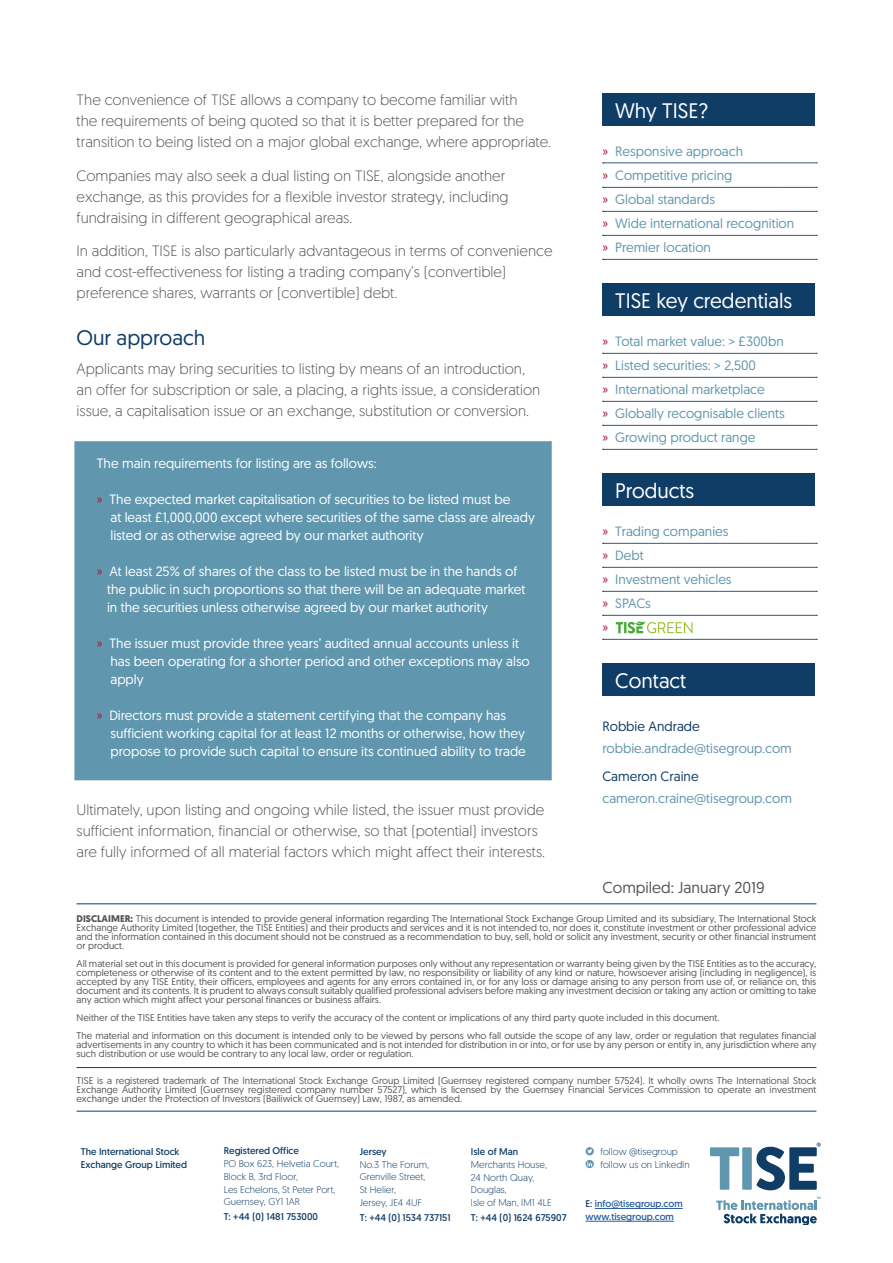
<style>
.page{position:relative;width:893px;height:1263px;background:#fff}
.page>*{position:absolute;margin:0;border:0;box-sizing:border-box;transform-origin:0 0}
.t1{font:21px "Geomanist";color:#fff}
.t2{font:21px "Geomanist";color:#103d66}
.t3{font:15.75px "Geomanist";color:#575756}
.t4{font:300 15px/21px "Geomanist";color:#575756}
.t5{font:13.5px/18px "Geomanist";color:#fff}
.t6{font:13.5px/24px "Geomanist";color:#6197ae}
.t7{font:13.5px "Geomanist";color:#103d66}
.t8{font:9.75px/9px "Geomanist";color:#575756;text-align:justify}
.t9{font:300 9.75px/12.8px "Geomanist";color:#103d66}
.t10{font:9.75px/12.8px "Geomanist";color:#103d66}
.t11{font:9.75px/12.8px "Geomanist";color:#275b9b}
.s1{color:#a41c39}
.s2{font-weight:700}
.s3{color:#103d66}
</style>
<div class="page">
<div style="left:74px;top:441px;width:478px;height:339px;background:#6197ae;border:2px solid #6197ae"></div>
<svg style="left:603px;top:163px;width:214px;height:1px"></svg>
<svg style="left:603px;top:187px;width:214px;height:1px"></svg>
<svg style="left:603px;top:211px;width:214px;height:1px"></svg>
<svg style="left:603px;top:235px;width:214px;height:1px"></svg>
<svg style="left:603px;top:259px;width:214px;height:1px"></svg>
<svg style="left:603px;top:353px;width:214px;height:1px"></svg>
<svg style="left:603px;top:377px;width:214px;height:1px"></svg>
<svg style="left:603px;top:401px;width:214px;height:1px"></svg>
<svg style="left:603px;top:425px;width:214px;height:1px"></svg>
<svg style="left:603px;top:449px;width:214px;height:1px"></svg>
<svg style="left:603px;top:543px;width:214px;height:1px"></svg>
<svg style="left:603px;top:567px;width:214px;height:1px"></svg>
<svg style="left:603px;top:591px;width:214px;height:1px"></svg>
<svg style="left:603px;top:639px;width:214px;height:1px"></svg>
<div style="left:602px;top:94px;width:213px;height:32px;background:#103d66"></div>
<div style="left:602px;top:284px;width:213px;height:32px;background:#103d66"></div>
<div style="left:602px;top:473px;width:213px;height:33px;background:#103d66"></div>
<div style="left:602px;top:663px;width:213px;height:33px;background:#103d66"></div>
<svg style="left:710px;top:1147px;width:29px;height:43px"></svg>
<div style="left:742px;top:1147px;width:10px;height:43px;background:#6197ae"></div>
<svg style="left:756px;top:1143px;width:65px;height:47px"></svg>
<svg style="left:716px;top:1197px;width:105px;height:28px"></svg>
<hr style="left:595px;top:1208px;width:88px;height:1px;background:#275b9b">
<hr style="left:585px;top:1221px;width:89px;height:1px;background:#275b9b">
<svg style="left:585px;top:1147px;width:9px;height:8px"></svg>
<svg style="left:587px;top:1149px;width:5px;height:4px"></svg>
<svg style="left:585px;top:1160px;width:9px;height:8px"></svg>
<svg style="left:587px;top:1162px;width:5px;height:4px"></svg>
<hr style="left:77px;top:903px;width:739px;height:1px;background:#103d66">
<hr style="left:77px;top:1067px;width:739px;height:1px;background:#103d66">
<hr style="left:77px;top:1111px;width:739px;height:1px;background:#103d66">
<svg style="left:603px;top:615px;width:214px;height:18px"></svg>
<h3 class="t4" style="left:77px;top:89px;width:476px">The convenience of TISE allows a company to become familiar with<br>the requirements of being quoted so that it is better prepared for the transition to being listed on a major global exchange, where appropriate.</h3>
<h3 class="t4" style="left:77px;top:164px;width:433px">Companies may also seek a dual listing on TISE, alongside another exchange, as this provides for a flexible investor strategy, including fundraising in different geographical areas.</h3>
<h3 class="t4" style="left:77px;top:240px;width:478px">In addition, TISE is also particularly advantageous in terms of convenience and cost-effectiveness for listing a trading company’s (convertible) preference shares, warrants or (convertible) debt.</h3>
<h1 class="t2" style="left:77px;top:324px;width:130px">Our approach</h1>
<h3 class="t4" style="left:77px;top:358px;width:465px">Applicants may bring securities to listing by means of an introduction, an offer for subscription or sale, a placing, a rights issue, a consideration issue, a capitalisation issue or an exchange, substitution or conversion.</h3>
<h3 class="t5" style="left:97px;top:454px;width:281px">The main requirements for listing are as follows:</h3>
<h3 class="t5" style="left:110px;top:490px;width:426px;text-indent:-14px"><span class="s1">»</span> The expected market capitalisation of securities to be listed must be<br>at least £1,000,000 except where securities of the same class are already listed or as otherwise agreed by our market authority</h3>
<h3 class="t5" style="left:107px;top:562px;width:420px;text-indent:-10px"><span class="s1">»</span> At least 25% of shares of the class to be listed must be in the hands of the public in such proportions so that there will be an adequate market in the securities unless otherwise agreed by our market authority</h3>
<h3 class="t5" style="left:110px;top:634px;width:421px;text-indent:-14px"><span class="s1">»</span> The issuer must provide three years’ audited annual accounts unless it has been operating for a shorter period and other exceptions may also apply</h3>
<h3 class="t5" style="left:110px;top:706px;width:417px;text-indent:-14px"><span class="s1">»</span> Directors must provide a statement certifying that the company has sufficient working capital for at least 12 months or otherwise, how they propose to provide such capital to ensure its continued ability to trade</h3>
<p class="t4" style="left:77px;top:799px;width:470px">Ultimately, upon listing and ongoing while listed, the issuer must provide sufficient information, financial or otherwise, so that (potential) investors are fully informed of all material factors which might affect their interests.</p>
<h1 class="t1" style="left:615px;top:97px;width:95px">Why TISE?</h1>
<h3 class="t6" style="left:602px;top:139px;width:193px"><span class="s1">»</span> Responsive approach<br><span class="s1">»</span> Competitive pricing<br><span class="s1">»</span> Global standards<br><span class="s1">»</span> Wide international recognition <span class="s1">»</span> Premier location</h3>
<h1 class="t1" style="left:615px;top:287px;width:179px">TISE key credentials</h1>
<h3 class="t6" style="left:602px;top:329px;width:184px"><span class="s1">»</span> Total market value: &gt; £300bn <span class="s1">»</span> Listed securities: &gt; 2,500<br><span class="s1">»</span> International marketplace<br><span class="s1">»</span> Globally recognisable clients <span class="s1">»</span> Growing product range</h3>
<h1 class="t1" style="left:615px;top:477px;width:81px">Products</h1>
<h3 class="t6" style="left:602px;top:519px;width:131px"><span class="s1">»</span> Trading companies <span class="s1">»</span> Debt<br><span class="s1">»</span> Investment vehicles <span class="s1">»</span> SPACs<br><span class="s1">»</span></h3>
<h1 class="t1" style="left:615px;top:667px;width:73px">Contact</h1>
<h3 class="t7" style="left:602px;top:717px;width:99px">Robbie Andrade</h3>
<h3 class="t6" style="left:602px;top:736px;width:191px">robbie.andrade@tisegroup.com</h3>
<h3 class="t7" style="left:602px;top:767px;width:98px">Cameron Craine</h3>
<h3 class="t6" style="left:602px;top:786px;width:191px">cameron.craine@tisegroup.com</h3>
<h2 class="t3" style="left:602px;top:877px;width:164px">Compiled: January 2019</h2>
<p class="t8" style="left:77px;top:913px;width:741px"><span class="s2">DISCLAIMER:</span> This document is intended to provide general information regarding The International Stock Exchange Group Limited and its subsidiary, The International Stock Exchange Authority Limited (together, the TISE Entities) and their products and services and it is not intended to, nor does it, constitute investment or other professional advice and the information contained in this document should not be construed as a recommendation to buy, sell, hold or solicit any investment, security or other financial instrument or product.</p>
<p class="t8" style="left:77px;top:958px;width:741px">All material set out in this document is provided for general information purposes only without any representation or warranty being given by the TISE Entities as to the accuracy, completeness or otherwise of its content and to the extent permitted by law, no responsibility or liability of any kind or nature, howsoever arising (including in negligence), is accepted by any TISE Entity, their officers, employees and agents for any errors contained in, or for any loss or damage arising to any person from use of, or reliance on, this document and its contents. It is prudent to always consult suitably qualified professional advisers before making any investment decision or taking any action or omitting to take any action which might affect your personal finances or business affairs.</p>
<p class="t8" style="left:77px;top:1008px;width:741px;line-height:18px">Neither of the TISE Entities have taken any steps to verify the accuracy of the content or implications of any third party quote included in this document.<br>The material and information on this document is intended only to be viewed by persons who fall outside the scope of any law, order or regulation that regulates financial</p>
<p class="t8" style="left:77px;top:1039px;width:741px">advertisements in any country to which it has been communicated and is not intended for distribution in or into, or for use by any person or entity in, any jurisdiction where any such distribution or use would be contrary to any local law, order or regulation.</p>
<p class="t8" style="left:77px;top:1075px;width:741px">TISE is a registered trademark of The International Stock Exchange Group Limited (Guernsey registered company number 57524). It wholly owns The International Stock Exchange Authority Limited (Guernsey registered company number 57527), which is licensed by the Guernsey Financial Services Commission to operate an investment exchange under the Protection of Investors (Bailiwick of Guernsey) Law, 1987, as amended.</p>
<p class="t10" style="left:81px;top:1145px;width:108px">The International Stock<br>Exchange Group Limited</p>
<p class="t10" style="left:224px;top:1144px;width:77px">Registered Office</p>
<p class="t9" style="left:224px;top:1157px;width:117px">PO Box 623, Helvetia Court,<br>Block B, 3rd Floor,<br>Les Echelons, St Peter Port,<br>Guernsey, GY1 1AR</p>
<p class="t10" style="left:224px;top:1210px;width:96px">T: +44 (0) 1481 753000</p>
<p class="t10" style="left:360px;top:1145px;width:29px">Jersey</p>
<p class="t9" style="left:360px;top:1157px;width:71px">No.3 The Forum,<br>Grenville Street,<br>St Helier,<br>Jersey, JE4 4UF</p>
<p class="t10" style="left:360px;top:1211px;width:92px">T: +44 (0) 1534 737151</p>
<p class="t10" style="left:471px;top:1145px;width:49px">Isle of Man</p>
<p class="t9" style="left:471px;top:1158px;width:82px">Merchants House,<br>24 North Quay,<br>Douglas,<br>Isle of Man, IM1 4LE</p>
<p class="t10" style="left:471px;top:1211px;width:97px">T: +44 (0) 1624 675907</p>
<p class="t9" style="left:600px;top:1145px;width:91px">follow @tisegroup follow us on LinkedIn</p>
<p class="t11" style="left:585px;top:1197px;width:99px"><span class="s3">E:</span> info@tisegroup.com www.tisegroup.com</p>
</div>
